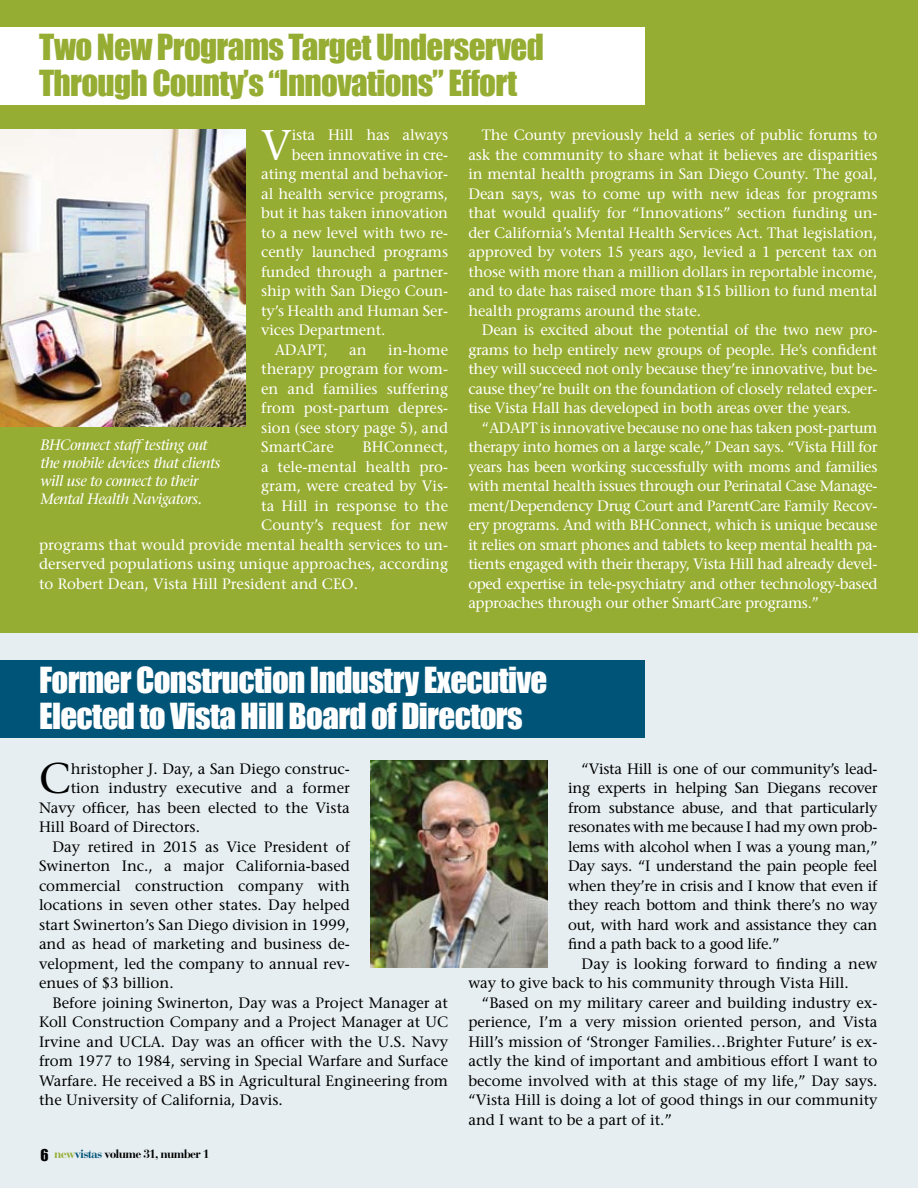
<style>
.page{position:relative;width:918px;height:1188px;background:#fff}
.page>*{position:absolute;margin:0;border:0;box-sizing:border-box;transform-origin:0 0}
.t1{font:42.9px "Stone Serif";color:#000}
.t2{font:42.9px "Stone Serif";color:#fff}
.t3{font:33px/36px "Impact";letter-spacing:-.02em;color:#fff}
.t4{font:33px/36px "Impact";letter-spacing:-.02em;color:#96ad33}
.t5{font:15px/19.5px "Stone Serif";letter-spacing:-.01em;color:#fff;text-align:justify}
.t6{font:15px/19.5px "Stone Serif";color:#000}
.t7{font:italic 15px/18px "Stone Serif";letter-spacing:-.03em;color:#fff}
.t8{font:700 12px "Bauer Bodoni";letter-spacing:-.06em;color:#000}
.s1{font-family:"Impact";font-weight:400;font-size:15px}
.s2{color:#96ad33}
.s3{color:#005478}
</style>
<div class="page">
<div style="left:0;top:0;width:918px;height:639px;background:#96ad33"></div>
<div style="left:0;top:633px;width:918px;height:555px;background:#e6eef1"></div>
<div style="left:0;top:660px;width:645px;height:78px;background:#005478"></div>
<img style="left:370px;top:760px;width:178px;height:208px">
<div style="left:0;top:27px;width:645px;height:78px;background:#fff"></div>
<img style="left:0;top:129px;width:245px;height:297px">
<h2 class="t4" style="left:39px;top:28px;width:506px">Two New Programs Target Underserved<br>Through County’s “Innovations” Effort</h2>
<h1 class="t2" style="left:261px;top:119px;width:32px">V</h1>
<p class="t5" style="left:292px;top:125px;width:158px">ista Hill has always</p>
<p class="t5" style="left:292px;top:145px;width:158px">been innovative in cre-</p>
<p class="t5" style="left:261px;top:164px;width:188px">ating mental and behavior-</p>
<p class="t5" style="left:261px;top:184px;width:188px">al health service programs,</p>
<p class="t5" style="left:261px;top:203px;width:188px">but it has taken innovation</p>
<p class="t5" style="left:261px;top:223px;width:188px">to a new level with two re-</p>
<p class="t5" style="left:261px;top:242px;width:188px">cently launched programs</p>
<p class="t5" style="left:261px;top:262px;width:188px">funded through a partner-</p>
<p class="t5" style="left:261px;top:281px;width:188px">ship with San Diego Coun-</p>
<p class="t5" style="left:261px;top:301px;width:188px">ty’s Health and Human Ser-</p>
<p class="t5" style="left:261px;top:320px;width:123px">vices Department.</p>
<p class="t5" style="left:275px;top:340px;width:55px">ADAPT,</p>
<p class="t5" style="left:349px;top:340px;width:19px">an</p>
<p class="t5" style="left:261px;top:340px;width:188px;text-indent:127px">in-home therapy program for wom&shy;en and families suffering from post-partum depres&shy;sion (see story page 5), and SmartCare</p>
<p class="t7" style="left:40px;top:436px;width:182px">BHConnect staff testing out the mobile devices that clients will use to connect to their<br>Mental Health Navigators.</p>
<p class="t5" style="left:363px;top:437px;width:87px">BHConnect,</p>
<p class="t5" style="left:261px;top:457px;width:188px">a tele-mental health pro-</p>
<p class="t5" style="left:261px;top:476px;width:188px">gram, were created by Vis-</p>
<p class="t5" style="left:261px;top:496px;width:188px">ta Hill in response to the</p>
<p class="t5" style="left:261px;top:515px;width:188px">County’s request for new</p>
<p class="t5" style="left:39px;top:535px;width:411px">programs that would provide mental health services to un-</p>
<p class="t5" style="left:39px;top:554px;width:411px">derserved populations using unique approaches, according</p>
<p class="t5" style="left:39px;top:574px;width:318px">to Robert Dean, Vista Hill President and CEO.</p>
<p class="t5" style="left:468px;top:125px;width:411px;text-indent:14px">The County previously held a series of public forums to ask the community to share what it believes are disparities in mental health programs in San Diego County. The goal, Dean says, was to come up with new ideas for programs that would qualify for “Innovations” section funding un&shy;der California’s Mental Health Services Act. That legislation, approved by voters 15 years ago, levied a 1 percent tax on those with more than a million dollars in reportable income, and to date has raised more than $15 billion to fund mental health programs around the state.</p>
<p class="t5" style="left:468px;top:320px;width:411px;text-indent:14px">Dean is excited about the potential of the two new pro&shy;grams to help entirely new groups of people. He’s confident they will succeed not only because they’re innovative, but be&shy;cause they’re built on the foundation of closely related exper&shy;tise Vista Hall has developed in both areas over the years.</p>
<p class="t5" style="left:468px;top:418px;width:411px;text-indent:14px">“ADAPT is innovative because no one has taken post-partum therapy into homes on a large scale,” Dean says. “Vista Hill for years has been working successfully with moms and families with mental health issues through our Perinatal Case Manage&shy;ment/Dependency Drug Court and ParentCare Family Recov&shy;ery programs. And with BHConnect, which is unique because it relies on smart phones and tablets to keep mental health pa&shy;tients engaged with their therapy, Vista Hill had already devel&shy;oped expertise in tele-psychiatry and other technology-based approaches through our other SmartCare programs. ”</p>
<h2 class="t3" style="left:39px;top:661px;width:510px">Former Construction Industry Executive<br>Elected to Vista Hill Board of Directors</h2>
<h1 class="t1" style="left:39px;top:752px;width:33px">C</h1>
<p class="t6" style="left:71px;top:759px;width:281px">hristopher J. Day, a San Diego construc-</p>
<p class="t6" style="left:568px;top:759px;width:311px;text-align:justify;text-indent:14px">“Vista Hill is one of our community’s lead&shy;ing experts in helping San Diegans recover from substance abuse, and that particularly resonates with me because I had my own prob&shy;lems with alcohol when I was a young man,” Day says. “I understand the pain people feel when they’re in crisis and I know that even if they reach bottom and think there’s no way out, with hard work and assistance they can find a path back to a good life. ”</p>
<p class="t6" style="left:468px;top:954px;width:411px;text-indent:113px">Day is looking forward to finding a new way to give back to his community through Vista Hill.</p>
<p class="t6" style="left:468px;top:993px;width:411px;text-indent:14px">“Based on my military career and building industry ex&shy;perience, I’m a very mission oriented person, and Vista Hill’s mission of ‘Stronger Families…Brighter Future’ is ex&shy;actly the kind of important and ambitious effort I want to become involved with at this stage of my life,” Day says. “Vista Hill is doing a lot of good things in our community and I want to be a part of it. ”</p>
<p class="t6" style="left:71px;top:778px;width:281px">tion industry executive and a former</p>
<p class="t6" style="left:39px;top:798px;width:312px">Navy officer, has been elected to the Vista</p>
<p class="t6" style="left:39px;top:817px;width:160px">Hill Board of Directors.</p>
<p class="t6" style="left:53px;top:837px;width:299px">Day retired in 2015 as Vice President of</p>
<p class="t6" style="left:39px;top:856px;width:312px">Swinerton Inc. , a major California-based</p>
<p class="t6" style="left:39px;top:876px;width:312px">commercial construction company with</p>
<p class="t6" style="left:39px;top:895px;width:312px">locations in seven other states. Day helped</p>
<p class="t6" style="left:39px;top:915px;width:312px">start Swinerton’s San Diego division in 1999,</p>
<p class="t6" style="left:39px;top:934px;width:312px">and as head of marketing and business de-</p>
<p class="t6" style="left:39px;top:954px;width:312px">velopment, led the company to annual rev-</p>
<p class="t6" style="left:39px;top:973px;width:134px">enues of $3 billion.</p>
<p class="t6" style="left:53px;top:993px;width:397px">Before joining Swinerton, Day was a Project Manager at</p>
<p class="t6" style="left:39px;top:1012px;width:411px">Koll Construction Company and a Project Manager at UC</p>
<p class="t6" style="left:39px;top:1032px;width:411px">Irvine and UCLA. Day was an officer with the U. S. Navy</p>
<p class="t6" style="left:39px;top:1051px;width:411px">from 1977 to 1984, serving in Special Warfare and Surface</p>
<p class="t6" style="left:39px;top:1071px;width:411px">Warfare. He received a BS in Agricultural Engineering from</p>
<p class="t6" style="left:39px;top:1090px;width:243px">the University of California, Davis.</p>
<p class="t8" style="left:40px;top:1147px;width:170px"><span class="s1">6</span> <span class="s2">new</span><span class="s3">vistas</span> volume 31, number 1</p>
</div>
